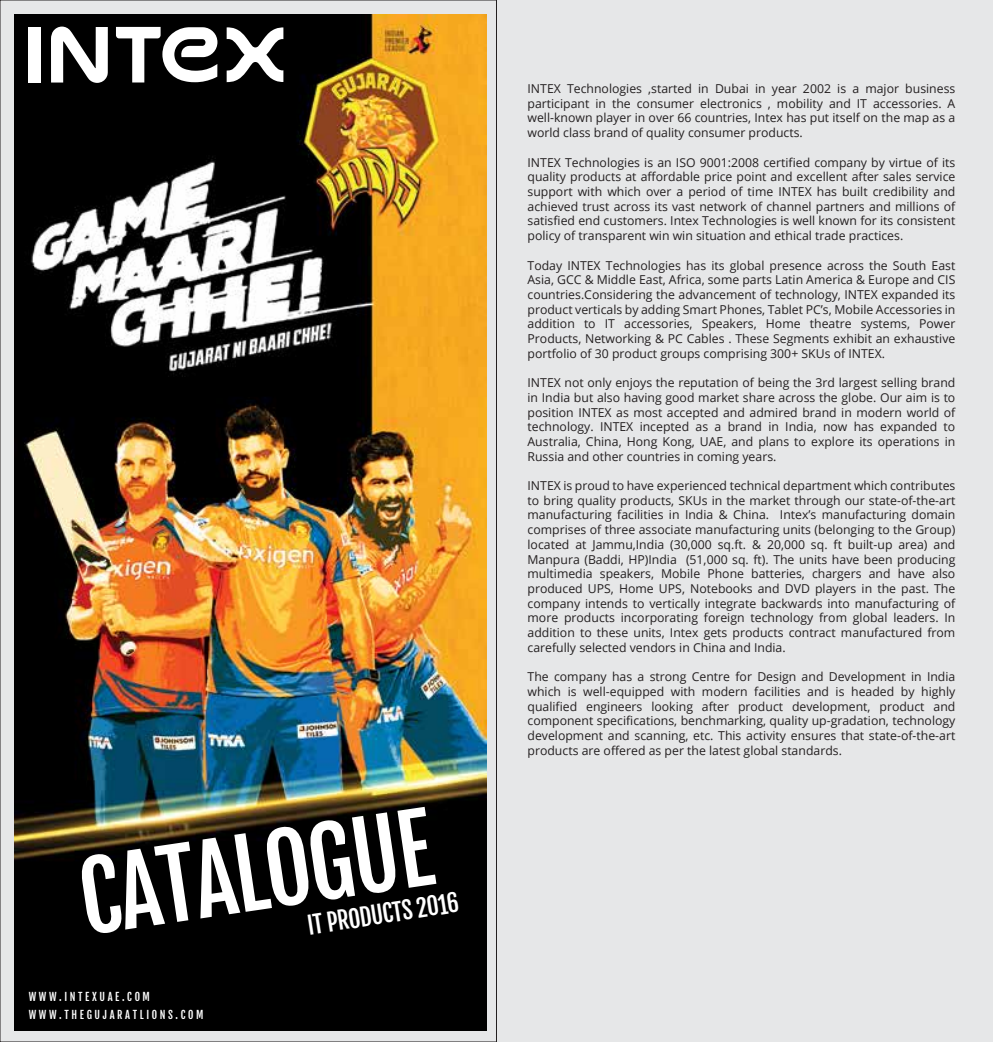
<style>
.page{position:relative;width:993px;height:1042px;background:#fff}
.page>*{position:absolute;margin:0;border:0;box-sizing:border-box;transform-origin:0 0}
.t1{font:93.27px "Fjalla One";color:#fff;scale:.95 1}
.t2{font:24.15px "Fjalla One";color:#fff;scale:.95 1}
.t3{font:12.25px/14.7px "Open Sans";color:#231f20;text-align:justify}
.t4{font:11.03px "Fjalla One";letter-spacing:.25em;color:#fff;scale:.95 1}
</style>
<div class="page">
<div style="left:496px;top:0;width:496px;height:1042px;background:#e6e7e8"></div>
<div style="left:0;top:0;width:496px;height:1042px;background:#e6e7e8"></div>
<img style="left:15px;top:14px;width:471px;height:1016px">
<div style="left:29px;top:27px;width:12px;height:56px;background:#fff"></div>
<svg style="left:226px;top:27px;width:57px;height:55px;background:#7f7f7f"></svg>
<svg style="left:51px;top:27px;width:57px;height:56px;background:#9b9b9b"></svg>
<svg style="left:116px;top:27px;width:101px;height:55px;background:#838383"></svg>
<h1 class="t1" style="left:73px;top:841px;width:376px;rotate:-8deg">CATALOGUE</h1>
<h2 class="t2" style="left:305px;top:911px;width:162px;rotate:-9deg">IT PRODUCTS 2016</h2>
<p class="t4" style="left:29px;top:990px;width:129px">WWW.INTEXUAE.COM</p>
<p class="t4" style="left:29px;top:1008px;width:185px">WWW.THEGUJARATLIONS.COM</p>
<p class="t3" style="left:527px;top:81px;width:429px">INTEX Technologies ,started in Dubai in year 2002 is a major business participant in the consumer electronics , mobility and IT accessories. A well-known player in over 66 countries, Intex has put itself on the map as a world class brand of quality consumer products.</p>
<p class="t3" style="left:527px;top:154px;width:429px">INTEX Technologies is an ISO 9001:2008 certified company by virtue of its quality products at affordable price point and excellent after sales service support with which over a period of time INTEX has built credibility and achieved trust across its vast network of channel partners and millions of satisfied end customers. Intex Technologies is well known for its consistent policy of transparent win win situation and ethical trade practices.</p>
<p class="t3" style="left:527px;top:257px;width:429px">Today INTEX Technologies has its global presence across the South East Asia, GCC &amp; Middle East, Africa, some parts Latin America &amp; Europe and CIS countries.Considering the advancement of technology, INTEX expanded its product verticals by adding Smart Phones, Tablet PC’s, Mobile Accessories in addition to IT accessories, Speakers, Home theatre systems, Power Products, Networking &amp; PC Cables . These Segments exhibit an exhaustive portfolio of 30 product groups comprising 300+ SKUs of INTEX.</p>
<p class="t3" style="left:527px;top:375px;width:429px">INTEX not only enjoys the reputation of being the 3rd largest selling brand in India but also having good market share across the globe. Our aim is to position INTEX as most accepted and admired brand in modern world of technology. INTEX incepted as a brand in India, now has expanded to Australia, China, Hong Kong, UAE, and plans to explore its operations in Russia and other countries in coming years.</p>
<p class="t3" style="left:527px;top:478px;width:429px">INTEX is proud to have experienced technical department which contributes to bring quality products, SKUs in the market through our state-of-the-art manufacturing facilities in India &amp; China. Intex’s manufacturing domain comprises of three associate manufacturing units (belonging to the Group) located at Jammu,India (30,000 sq.ft. &amp; 20,000 sq. ft built-up area) and Manpura (Baddi, HP)India (51,000 sq. ft). The units have been producing multimedia speakers, Mobile Phone batteries, chargers and have also produced UPS, Home UPS, Notebooks and DVD players in the past. The company intends to vertically integrate backwards into manufacturing of more products incorporating foreign technology from global leaders. In addition to these units, Intex gets products contract manufactured from carefully selected vendors in China and India.</p>
<p class="t3" style="left:527px;top:669px;width:429px">The company has a strong Centre for Design and Development in India which is well-equipped with modern facilities and is headed by highly qualified engineers looking after product development, product and component specifications, benchmarking, quality up-gradation, technology development and scanning, etc. This activity ensures that state-of-the-art products are offered as per the latest global standards.</p>
</div>
